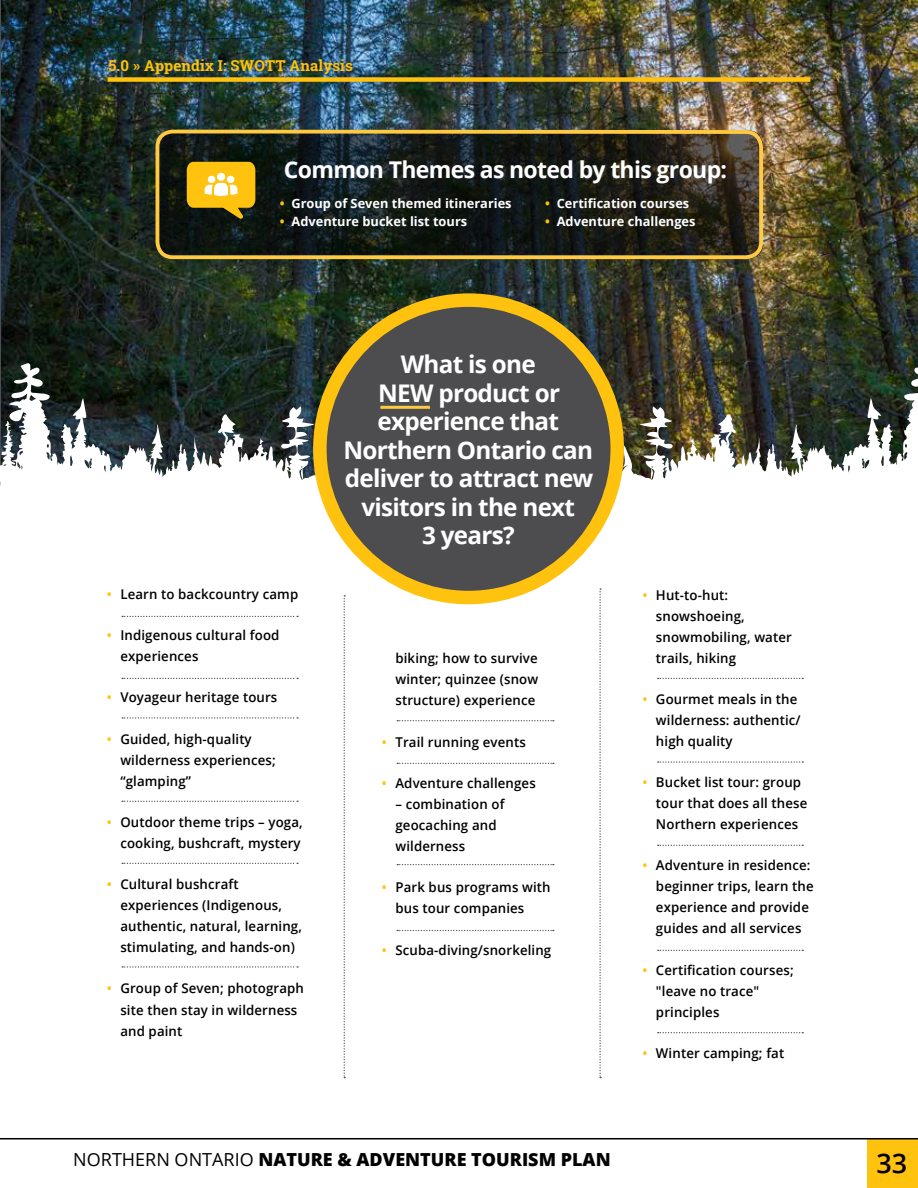
<style>
.page{position:relative;width:918px;height:1188px;background:#fff}
.page>*{position:absolute;margin:0;border:0;box-sizing:border-box;transform-origin:0 0}
.t1{font:600 27px "Open Sans";color:#000}
.t2{font:700 24.3px/28.5px "Open Sans";letter-spacing:-.03em;color:#fff;text-align:center}
.t3{font:700 23.1px "Open Sans";letter-spacing:-.03em;color:#fff}
.t4{font:800 18px "Open Sans";color:#000}
.t5{font:700 15px "Roboto Slab";letter-spacing:.01em;color:#ffc20e}
.t6{font:600 13.5px/21px "Open Sans";letter-spacing:.01em;color:#000}
.t7{font:700 12.75px "Open Sans";color:#fff}
.s1{color:#ffc20e}
.s2{font-weight:400}
</style>
<div class="page">
<svg style="left:0;top:0;width:1px;height:363px"></svg>
<img style="left:1px;top:0;width:917px;height:363px">
<svg style="left:0;top:363px;width:314px;height:123px"></svg>
<img style="left:314px;top:363px;width:604px;height:121px">
<div style="left:108px;top:77px;width:702px;height:5px;background:#ffc20e"></div>
<svg style="left:122px;top:616px;width:176px;height:1px"></svg>
<svg style="left:658px;top:678px;width:145px;height:1px"></svg>
<svg style="left:658px;top:761px;width:145px;height:2px"></svg>
<svg style="left:658px;top:845px;width:145px;height:1px"></svg>
<svg style="left:658px;top:950px;width:145px;height:1px"></svg>
<svg style="left:658px;top:1032px;width:145px;height:1px"></svg>
<svg style="left:397px;top:763px;width:157px;height:1px"></svg>
<svg style="left:397px;top:720px;width:157px;height:1px"></svg>
<svg style="left:397px;top:864px;width:157px;height:1px"></svg>
<svg style="left:397px;top:930px;width:157px;height:1px"></svg>
<svg style="left:122px;top:678px;width:176px;height:1px"></svg>
<svg style="left:122px;top:717px;width:176px;height:2px"></svg>
<svg style="left:122px;top:801px;width:176px;height:1px"></svg>
<svg style="left:122px;top:863px;width:176px;height:1px"></svg>
<svg style="left:122px;top:966px;width:176px;height:2px"></svg>
<svg style="left:344px;top:595px;width:1px;height:483px"></svg>
<svg style="left:599px;top:588px;width:2px;height:490px"></svg>
<div style="left:320px;top:300px;width:297px;height:298px;background:#4d4d4f;border-radius:50%"></div>
<div style="left:313px;top:293px;width:311px;height:311px;border:14px solid #ffc20e;border-radius:50%"></div>
<hr style="left:380px;top:406px;width:50px;height:3px;background:#ffca41">
<svg style="left:154px;top:128px;width:611px;height:133px"></svg>
<svg style="left:187px;top:162px;width:68px;height:58px"></svg>
<div style="left:867px;top:1139px;width:51px;height:49px;background:#ffc20e"></div>
<hr style="left:0;top:1138px;width:918px;height:1px;background:#000">
<p class="t5" style="left:108px;top:56px;width:246px">5.0 » Appendix I: SWOTT Analysis</p>
<h3 class="t3" style="left:284px;top:153px;width:445px">Common Themes as noted by this group:</h3>
<p class="t7" style="left:280px;top:195px;width:233px"><span class="s1">•</span> Group of Seven themed itineraries</p>
<p class="t7" style="left:280px;top:212px;width:189px"><span class="s1">•</span> Adventure bucket list tours</p>
<p class="t7" style="left:545px;top:195px;width:146px"><span class="s1">•</span> Certification courses</p>
<p class="t7" style="left:545px;top:212px;width:152px"><span class="s1">•</span> Adventure challenges</p>
<p class="t6" style="left:107px;top:583px;width:193px"><span class="s1">•</span> Learn to backcountry camp</p>
<p class="t6" style="left:120px;top:624px;width:161px;text-indent:-13px"><span class="s1">•</span> Indigenous cultural food experiences</p>
<p class="t6" style="left:107px;top:687px;width:172px"><span class="s1">•</span> Voyageur heritage tours</p>
<p class="t6" style="left:120px;top:728px;width:157px;text-indent:-13px"><span class="s1">•</span> Guided, high-quality wilderness experiences; “glamping”</p>
<p class="t6" style="left:107px;top:811px;width:197px;text-align:right"><span class="s1">•</span> Outdoor theme trips – yoga, cooking, bushcraft, mystery</p>
<p class="t6" style="left:120px;top:874px;width:183px;text-indent:-13px"><span class="s1">•</span> Cultural bushcraft experiences (Indigenous, authentic, natural, learning, stimulating, and hands-on)</p>
<p class="t6" style="left:120px;top:978px;width:185px;text-indent:-13px"><span class="s1">•</span> Group of Seven; photograph site then stay in wilderness and paint</p>
<h2 class="t2" style="left:344px;top:349px;width:251px">What is one<br>NEW product or experience that<br>Northern Ontario can deliver to attract new visitors in the next<br>3 years?</h2>
<p class="t6" style="left:395px;top:648px;width:144px;text-align:justify">biking; how to survive winter; quinzee (snow structure) experience</p>
<p class="t6" style="left:382px;top:731px;width:145px"><span class="s1">•</span> Trail running events</p>
<p class="t6" style="left:382px;top:772px;width:155px"><span class="s1">•</span> Adventure challenges</p>
<p class="t6" style="left:395px;top:793px;width:111px">– combination of geocaching and wilderness</p>
<p class="t6" style="left:395px;top:877px;width:157px;text-indent:-13px"><span class="s1">•</span> Park bus programs with bus tour companies</p>
<p class="t6" style="left:382px;top:939px;width:171px"><span class="s1">•</span> Scuba-diving/snorkeling</p>
<p class="t6" style="left:656px;top:584px;width:137px;text-indent:-13px"><span class="s1">•</span> Hut-to-hut: snowshoeing, snowmobiling, water trails, hiking</p>
<p class="t6" style="left:656px;top:688px;width:146px;text-indent:-13px"><span class="s1">•</span> Gourmet meals in the wilderness: authentic/ high quality</p>
<p class="t6" style="left:656px;top:772px;width:153px;text-indent:-13px"><span class="s1">•</span> Bucket list tour: group tour that does all these<br>Northern experiences</p>
<p class="t6" style="left:656px;top:855px;width:159px;text-indent:-13px"><span class="s1">•</span> Adventure in residence: beginner trips, learn the experience and provide guides and all services</p>
<p class="t6" style="left:656px;top:959px;width:139px;text-indent:-13px"><span class="s1">•</span> Certification courses; "leave no trace" principles</p>
<p class="t6" style="left:643px;top:1042px;width:143px"><span class="s1">•</span> Winter camping; fat</p>
<h3 class="t4" style="left:73px;top:1146px;width:539px"><span class="s2">NORTHERN ONTARIO</span> NATURE &amp; ADVENTURE TOURISM PLAN</h3>
<h1 class="t1" style="left:876px;top:1145px;width:32px">33</h1>
</div>
